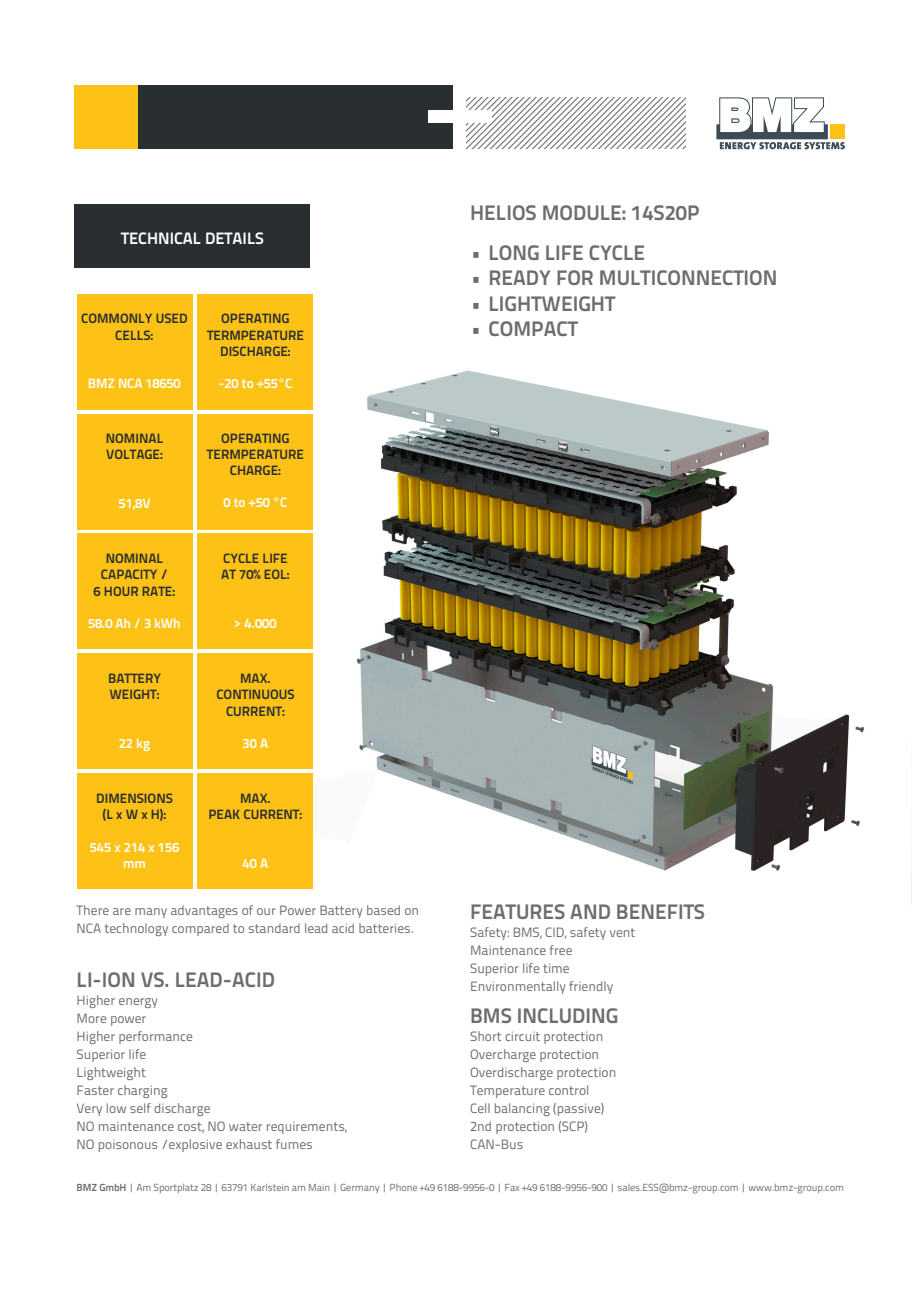
<style>
.page{position:relative;width:919px;height:1289px;background:#fff}
.page>*{position:absolute;margin:0;border:0;box-sizing:border-box;transform-origin:0 0}
.t1{font:700 21px "Titillium Text 22 L";color:#6c6d70}
.t2{font:700 16.5px "Titillium Text 22 L";color:#fff}
.t3{font:13.5px/18px "Titillium Text 22 L";color:#6c6d70}
.t4{font:700 13.5px/16.2px "Titillium Text 22 L";color:#292e31;text-align:center}
.t5{font:700 13.5px/16.2px "Titillium Text 22 L";color:#fff;text-align:center}
.t6{font:10.2px "Titillium Text 22 L";letter-spacing:-.01em;color:#6c6d70}
.s1{font-weight:700}
</style>
<div class="page">
<div style="left:74px;top:85px;width:385px;height:64px;background:#292e31"></div>
<div style="left:74px;top:85px;width:64px;height:64px;background:#fec216"></div>
<svg style="left:466px;top:98px;width:220px;height:51px"></svg>
<div style="left:427px;top:111px;width:64px;height:12px;background:#fff"></div>
<div style="left:453px;top:77px;width:13px;height:80px;background:#fff"></div>
<svg style="left:716px;top:97px;width:128px;height:52px"></svg>
<img style="left:306px;top:370px;width:558px;height:519px">
<div style="left:77px;top:294px;width:115px;height:115px;background:#fec216"></div>
<div style="left:198px;top:294px;width:115px;height:115px;background:#fec216"></div>
<div style="left:77px;top:534px;width:115px;height:115px;background:#fec216"></div>
<div style="left:198px;top:534px;width:115px;height:115px;background:#fec216"></div>
<div style="left:77px;top:414px;width:115px;height:115px;background:#fec216"></div>
<div style="left:198px;top:414px;width:115px;height:115px;background:#fec216"></div>
<div style="left:77px;top:773px;width:115px;height:115px;background:#fec216"></div>
<div style="left:198px;top:773px;width:115px;height:115px;background:#fec216"></div>
<div style="left:77px;top:654px;width:115px;height:115px;background:#fec216"></div>
<div style="left:198px;top:654px;width:115px;height:115px;background:#fec216"></div>
<div style="left:75px;top:204px;width:235px;height:64px;background:#292e31"></div>
<p class="t2" style="left:121px;top:225px;width:144px">TECHNICAL DETAILS</p>
<p class="t4" style="left:81px;top:310px;width:108px">COMMONLY USED<br>CELLS:</p>
<p class="t5" style="left:88px;top:374px;width:94px">BMZ NCA 18650</p>
<p class="t4" style="left:106px;top:429px;width:59px;text-align:left">NOMINAL<br>VOLTAGE:</p>
<p class="t5" style="left:119px;top:494px;width:33px">51,8V</p>
<p class="t4" style="left:94px;top:549px;width:83px">NOMINAL<br>CAPACITY /<br>6 HOUR RATE:</p>
<p class="t5" style="left:88px;top:614px;width:94px">58.0 Ah / 3 kWh</p>
<p class="t4" style="left:108px;top:669px;width:54px;text-align:left">BATTERY<br>WEIGHT:</p>
<p class="t5" style="left:119px;top:734px;width:33px">22 kg</p>
<p class="t4" style="left:96px;top:789px;width:78px">DIMENSIONS (L x W x H):</p>
<p class="t5" style="left:90px;top:838px;width:91px">545 x 214 x 156 mm</p>
<p class="t4" style="left:207px;top:310px;width:98px">OPERATING<br>TERMPERATURE<br>DISCHARGE:</p>
<p class="t5" style="left:218px;top:374px;width:76px">-20 to +55°C</p>
<p class="t4" style="left:207px;top:429px;width:98px">OPERATING<br>TERMPERATURE<br>CHARGE:</p>
<p class="t5" style="left:223px;top:494px;width:66px">0 to +50 °C</p>
<p class="t4" style="left:221px;top:549px;width:70px;text-align:left">CYCLE LIFE<br>AT 70% EOL:</p>
<p class="t5" style="left:234px;top:614px;width:44px">&gt; 4.000</p>
<p class="t4" style="left:216px;top:669px;width:80px">MAX.<br>CONTINUOUS<br>CURRENT:</p>
<p class="t5" style="left:242px;top:734px;width:27px">30 A</p>
<p class="t4" style="left:208px;top:789px;width:95px">MAX.<br>PEAK CURRENT:</p>
<p class="t5" style="left:242px;top:854px;width:27px">40 A</p>
<p class="t3" style="left:77px;top:900px;width:344px">There are many advantages of our Power Battery based on<br>NCA technology compared to standard lead acid batteries.</p>
<h1 class="t1" style="left:77px;top:963px;width:200px">LI-ION VS. LEAD-ACID</h1>
<p class="t3" style="left:77px;top:990px;width:272px">Higher energy<br>More power<br>Higher performance<br>Superior life<br>Lightweight<br>Faster charging<br>Very low self discharge<br>NO maintenance cost, NO water requirements,<br>NO poisonous /explosive exhaust fumes</p>
<h1 class="t1" style="left:470px;top:196px;width:231px">HELIOS MODULE: 14S20P</h1>
<h1 class="t1" style="left:470px;top:237px;width:176px">• LONG LIFE CYCLE</h1>
<h1 class="t1" style="left:470px;top:262px;width:308px">• READY FOR MULTICONNECTION</h1>
<h1 class="t1" style="left:470px;top:287px;width:146px">• LIGHTWEIGHT</h1>
<h1 class="t1" style="left:470px;top:312px;width:109px">• COMPACT</h1>
<h1 class="t1" style="left:470px;top:895px;width:236px">FEATURES AND BENEFITS</h1>
<p class="t3" style="left:470px;top:922px;width:167px">Safety: BMS, CID, safety vent<br>Maintenance free<br>Superior life time<br>Environmentally friendly</p>
<h1 class="t1" style="left:470px;top:999px;width:150px">BMS INCLUDING</h1>
<p class="t3" style="left:470px;top:1026px;width:148px">Short circuit protection<br>Overcharge protection<br>Overdischarge protection<br>Temperature control<br>Cell balancing (passive)<br>2nd protection (SCP)<br>CAN-Bus</p>
<p class="t6" style="left:77px;top:1179px;width:768px"><span class="s1">BMZ GmbH</span> | Am Sportplatz 28 | 63791 Karlstein am Main | Germany | Phone +49 6188-9956-0 | Fax +49 6188-9956-900 | sales.ESS@bmz-group.com | www.bmz-group.com</p>
</div>
